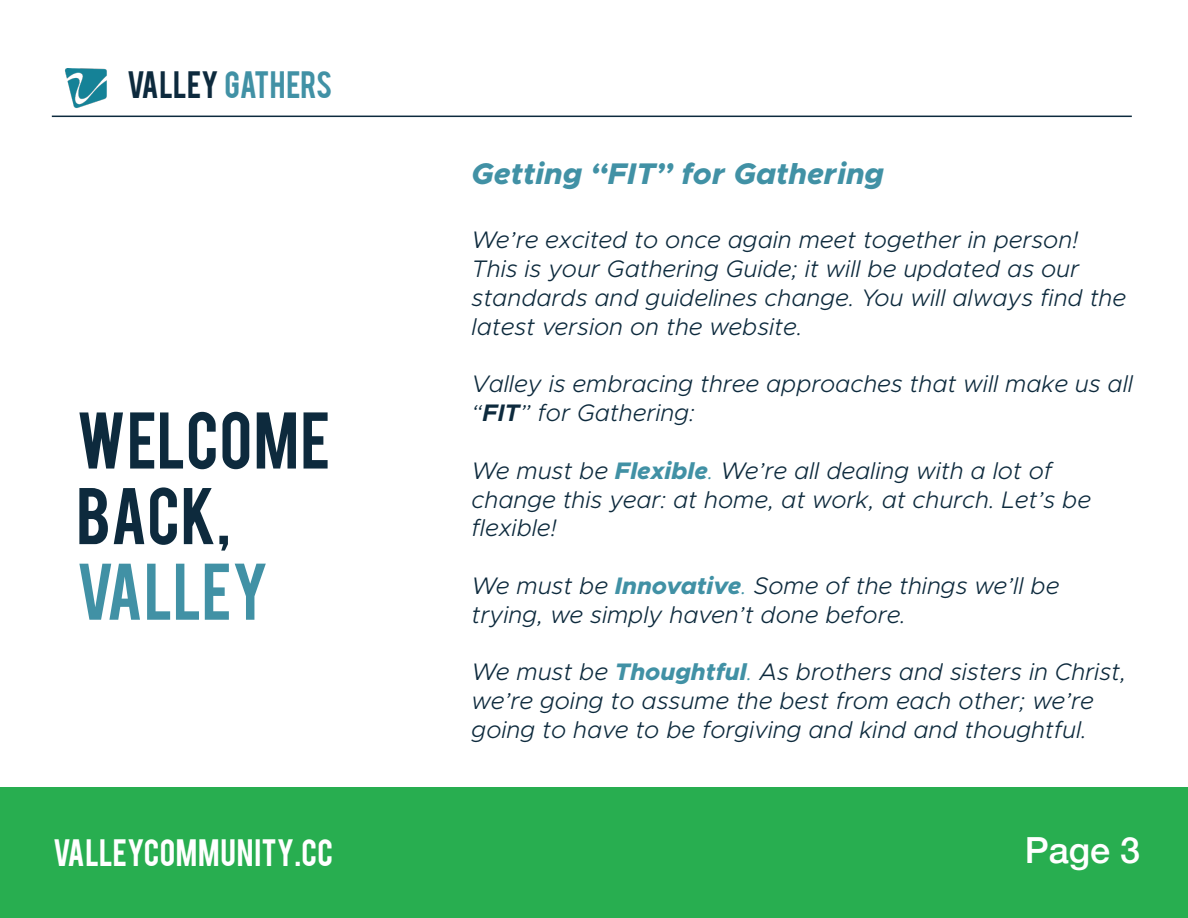
<style>
.page{position:relative;width:1188px;height:918px;background:#fff}
.page>*{position:absolute;margin:0;border:0;box-sizing:border-box;transform-origin:0 0}
.t1{font:63px/75.6px "Bebas";letter-spacing:.015em;color:#0d2a3d}
.t2{font:63px "Bebas";color:#4191a5}
.t3{font:500 36px "Helvetica Neue";color:#fff}
.t4{font:italic 800 30px "Metropolis";color:#4191a5}
.t5{font:30px "Bebas";letter-spacing:.015em;color:#fff}
.t6{font:30px "Bebas";color:#4191a5}
.t7{font:italic 300 24px/28.8px "Metropolis";color:#0d2a3d}
.s1{color:#0d2a3d}
.s2{font-weight:700}
.s3{font-weight:800;color:#4191a5}
.s4{color:#4191a5}
</style>
<div class="page">
<div style="left:0;top:787px;width:1188px;height:131px;background:#28ae50"></div>
<hr style="left:52px;top:116px;width:1080px;height:1px;background:#0d2a3d">
<img style="left:65px;top:69px;width:42px;height:39px">
<p class="t6" style="left:127px;top:63px;width:207px"><span class="s1">VALLEY</span> GATHERS</p>
<p class="t1" style="left:76px;top:398px;width:255px">WELCOME<br>BACK,</p>
<p class="t2" style="left:76px;top:546px;width:194px">VALLEY</p>
<p class="t5" style="left:53px;top:831px;width:281px">VALLEYCOMMUNITY.CC</p>
<p class="t4" style="left:472px;top:154px;width:414px">Getting “FIT” for Gathering</p>
<p class="t7" style="left:472px;top:226px;width:656px">We’re excited to once again meet together in person!<br>This is your Gathering Guide; it will be updated as our standards and guidelines change. You will always find the latest version on the website.</p>
<p class="t7" style="left:472px;top:370px;width:663px">Valley is embracing three approaches that will make us all “<span class="s2">FIT</span>” for Gathering:</p>
<p class="t7" style="left:472px;top:456px;width:621px">We must be <span class="s3">Flexible</span><span class="s4">.</span> We’re all dealing with a lot of change this year: at home, at work, at church. Let’s be flexible!</p>
<p class="t7" style="left:472px;top:571px;width:589px">We must be <span class="s3">Innovative</span><span class="s4">.</span> Some of the things we’ll be trying, we simply haven’t done before.</p>
<p class="t7" style="left:472px;top:658px;width:656px">We must be <span class="s3">Thoughtful</span><span class="s4">.</span> As brothers and sisters in Christ, we’re going to assume the best from each other; we’re going to have to be forgiving and kind and thoughtful.</p>
<p class="t3" style="left:1025px;top:821px;width:117px">Page 3</p>
</div>
